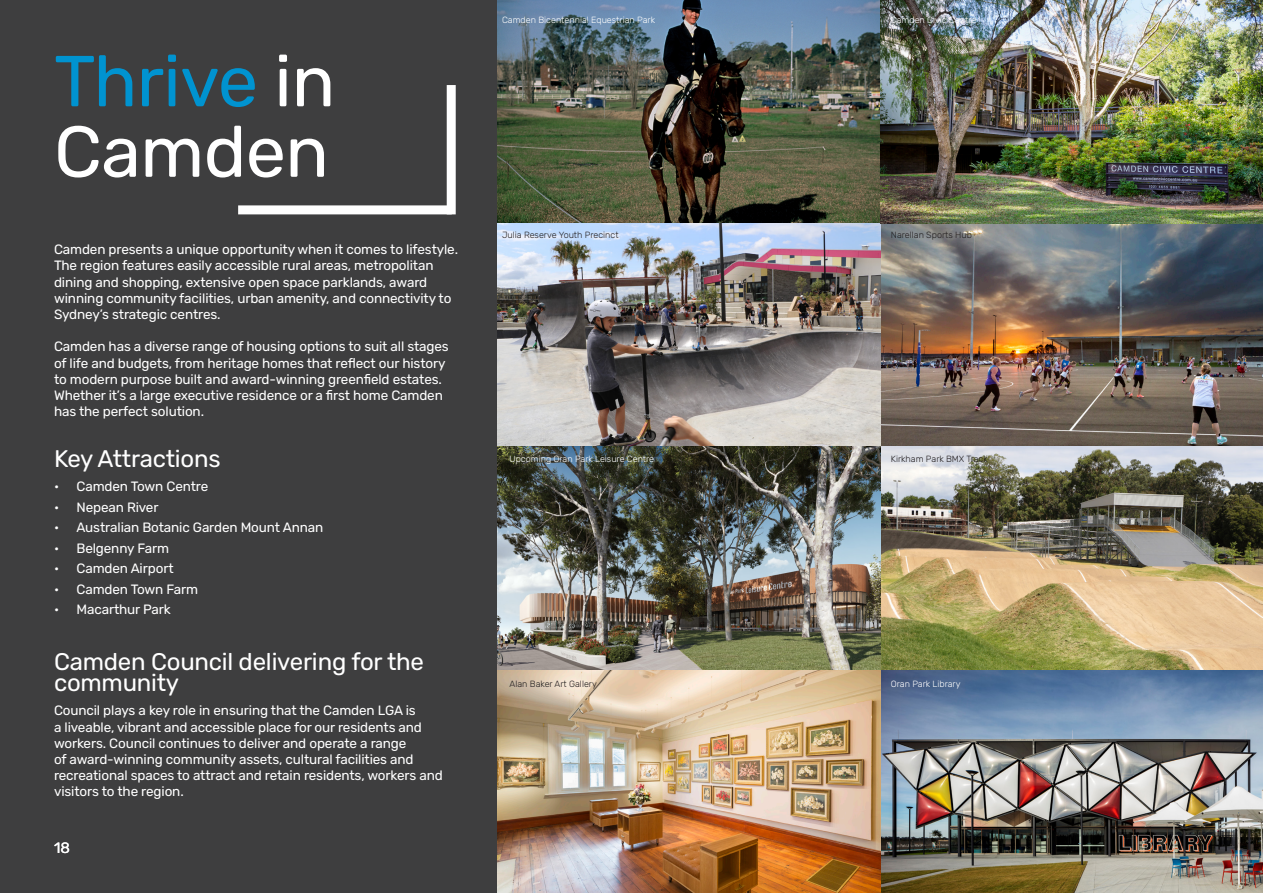
<style>
.page{position:relative;width:1263px;height:893px;background:#3e3e3f}
.page>*{position:absolute;margin:0;border:0;box-sizing:border-box;transform-origin:0 0}
.t1{font:72px/70.5px "Rubik";letter-spacing:-.01em;color:#fff}
.t2{font:24px/21px "Rubik";letter-spacing:-.01em;color:#fff}
.t3{font:15px "Rubik";color:#fff}
.t4{font:13.5px/16.2px "Rubik";letter-spacing:-.01em;color:#fff}
.t5{font:300 9px "Rubik";color:#fff}
.t6{font:300 9px "Rubik";color:#231f20}
.s1{color:#0093d0}
</style>
<div class="page">
<img style="left:497px;top:0;width:766px;height:893px">
<div style="left:447px;top:85px;width:9px;height:129px;background:#fff"></div>
<div style="left:238px;top:205px;width:214px;height:9px;background:#fff"></div>
<p class="t1" style="left:54px;top:48px;width:283px"><span class="s1">Thrive</span> in<br>Camden</p>
<p class="t4" style="left:54px;top:242px;width:406px">Camden presents a unique opportunity when it comes to lifestyle.<br>The region features easily accessible rural areas, metropolitan dining and shopping, extensive open space parklands, award winning community facilities, urban amenity, and connectivity to Sydney’s strategic centres.</p>
<p class="t4" style="left:54px;top:339px;width:396px">Camden has a diverse range of housing options to suit all stages of life and budgets, from heritage homes that reflect our history to modern purpose built and award-winning greenfield estates.<br>Whether it’s a large executive residence or a first home Camden has the perfect solution.</p>
<p class="t2" style="left:54px;top:448px;width:168px">Key Attractions</p>
<p class="t4" style="left:54px;top:479px;width:156px">• Camden Town Centre</p>
<p class="t4" style="left:54px;top:499px;width:106px">• Nepean River</p>
<p class="t4" style="left:54px;top:520px;width:271px">• Australian Botanic Garden Mount Annan</p>
<p class="t4" style="left:54px;top:540px;width:116px">• Belgenny Farm</p>
<p class="t4" style="left:54px;top:561px;width:121px">• Camden Airport</p>
<p class="t4" style="left:54px;top:581px;width:146px">• Camden Town Farm</p>
<p class="t4" style="left:54px;top:602px;width:118px">• Macarthur Park</p>
<p class="t2" style="left:54px;top:651px;width:372px">Camden Council delivering for the community</p>
<p class="t4" style="left:54px;top:703px;width:390px">Council plays a key role in ensuring that the Camden LGA is<br>a liveable, vibrant and accessible place for our residents and workers. Council continues to deliver and operate a range<br>of award-winning community assets, cultural facilities and recreational spaces to attract and retain residents, workers and visitors to the region.</p>
<p class="t3" style="left:54px;top:839px;width:17px">18</p>
<p class="t5" style="left:502px;top:14px;width:154px">Camden Bicentennial Equestrian Park</p>
<p class="t5" style="left:891px;top:14px;width:87px">Camden Civic Centre</p>
<p class="t6" style="left:502px;top:229px;width:118px">Julia Reserve Youth Precinct</p>
<p class="t6" style="left:891px;top:229px;width:83px">Narellan Sports Hub</p>
<p class="t5" style="left:509px;top:454px;width:146px">Upcoming Oran Park Leisure Centre</p>
<p class="t6" style="left:509px;top:679px;width:89px">Alan Baker Art Gallery</p>
<p class="t6" style="left:891px;top:454px;width:98px">Kirkham Park BMX Track</p>
<p class="t5" style="left:891px;top:679px;width:71px">Oran Park Library</p>
</div>
